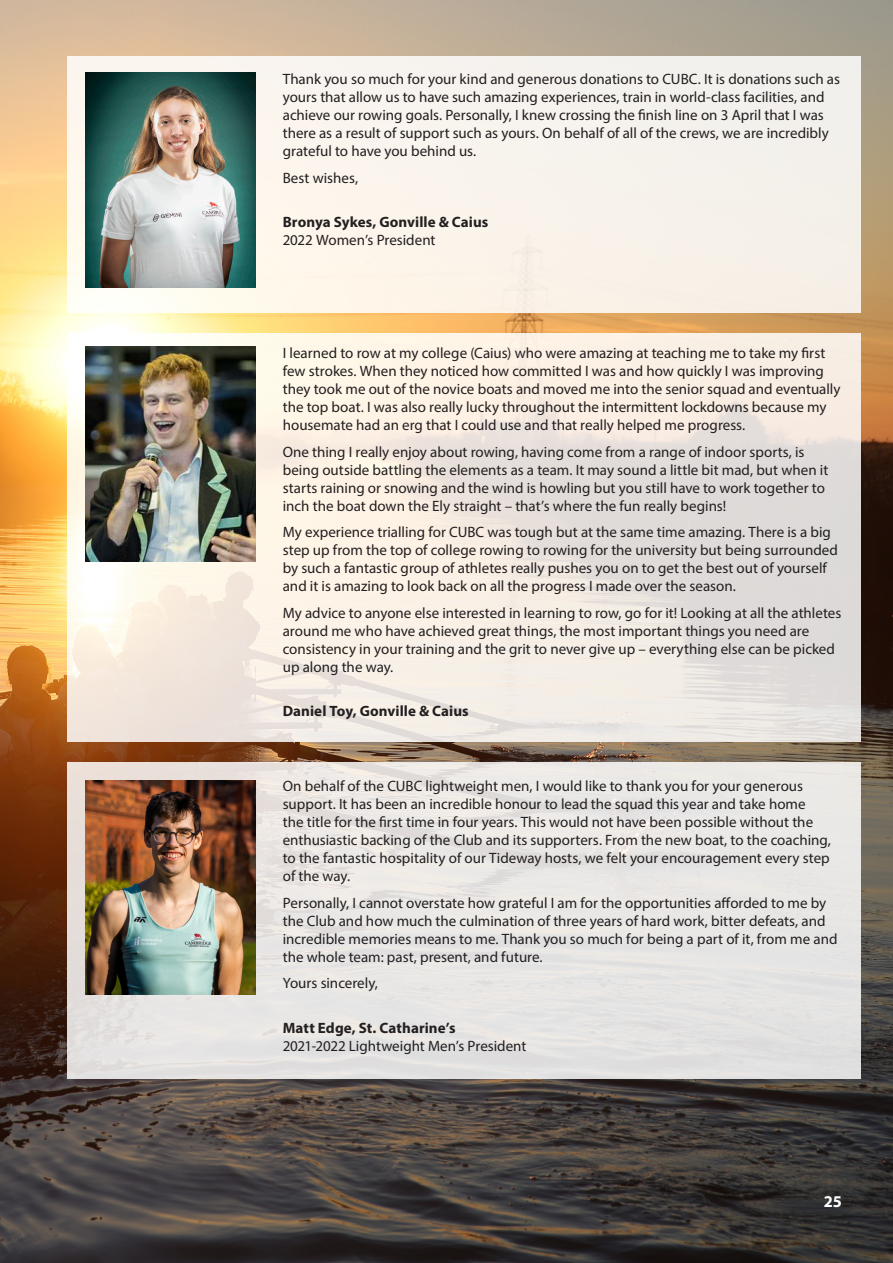
<style>
.page{position:relative;width:893px;height:1263px;background:#fff}
.page>*{position:absolute;margin:0;border:0;box-sizing:border-box;transform-origin:0 0}
.t1{font:700 16.5px "Myriad Pro";color:#fff}
.t2{font:15px/18px "Myriad Pro";color:#231f20}
.t3{font:700 15px/18px "Myriad Pro";letter-spacing:.005em;color:#231f20}
.s1{font-weight:400}
.s2{font-weight:700}
</style>
<div class="page">
<img style="left:0;top:0;width:893px;height:1263px">
<div style="left:67px;top:56px;width:793px;height:257px;background:#f8f3ec"></div>
<img style="left:85px;top:73px;width:170px;height:214px">
<div style="left:67px;top:763px;width:793px;height:316px;background:#e8e6e5"></div>
<img style="left:85px;top:780px;width:170px;height:214px">
<svg style="left:67px;top:333px;width:793px;height:409px;background:#f0e9e1"></svg>
<img style="left:85px;top:347px;width:170px;height:214px">
<p class="t2" style="left:283px;top:70px;width:559px">Thank you so much for your kind and generous donations to CUBC. It is donations such as yours that allow us to have such amazing experiences, train in world-class facilities, and achieve our rowing goals. Personally, I knew crossing the finish line on 3 April that I was there as a result of support such as yours. On behalf of all of the crews, we are incredibly grateful to have you behind us.</p>
<p class="t2" style="left:283px;top:168px;width:77px">Best wishes,</p>
<p class="t3" style="left:283px;top:213px;width:207px">Bronya Sykes, Gonville &amp; Caius<br><span class="s1">2022 Women’s President</span></p>
<p class="t2" style="left:283px;top:344px;width:559px">I learned to row at my college (Caius) who were amazing at teaching me to take my first few strokes. When they noticed how committed I was and how quickly I was improving they took me out of the novice boats and moved me into the senior squad and eventually the top boat. I was also really lucky throughout the intermittent lockdowns because my housemate had an erg that I could use and that really helped me progress.</p>
<p class="t2" style="left:283px;top:442px;width:547px">One thing I really enjoy about rowing, having come from a range of indoor sports, is being outside battling the elements as a team. It may sound a little bit mad, but when it starts raining or snowing and the wind is howling but you still have to work together to inch the boat down the Ely straight – that’s where the fun really begins!</p>
<p class="t2" style="left:283px;top:523px;width:557px">My experience trialling for CUBC was tough but at the same time amazing. There is a big step up from the top of college rowing to rowing for the university but being surrounded by such a fantastic group of athletes really pushes you on to get the best out of yourself and it is amazing to look back on all the progress I made over the season.</p>
<p class="t2" style="left:283px;top:603px;width:560px">My advice to anyone else interested in learning to row, go for it! Looking at all the athletes around me who have achieved great things, the most important things you need are consistency in your training and the grit to never give up – everything else can be picked up along the way.</p>
<p class="t3" style="left:283px;top:701px;width:187px">Daniel Toy, Gonville &amp; Caius</p>
<p class="t2" style="left:283px;top:777px;width:550px">On behalf of the CUBC lightweight men, I would like to thank you for your generous support. It has been an incredible honour to lead the squad this year and take home<br>the title for the first time in four years. This would not have been possible without the enthusiastic backing of the Club and its supporters. From the new boat, to the coaching, to the fantastic hospitality of our Tideway hosts, we felt your encouragement every step of the way.</p>
<p class="t2" style="left:283px;top:893px;width:556px">Personally, I cannot overstate how grateful I am for the opportunities afforded to me by the Club and how much the culmination of three years of hard work, bitter defeats, and incredible memories means to me. Thank you so much for being a part of it, from me and the whole team: past, present, and future.</p>
<p class="t2" style="left:283px;top:974px;width:97px">Yours sincerely,</p>
<p class="t2" style="left:283px;top:1018px;width:245px"><span class="s2">Matt Edge, St. Catharine’s<br></span>2021-2022 Lightweight Men’s President</p>
<p class="t1" style="left:824px;top:1191px;width:20px">25</p>
</div>
